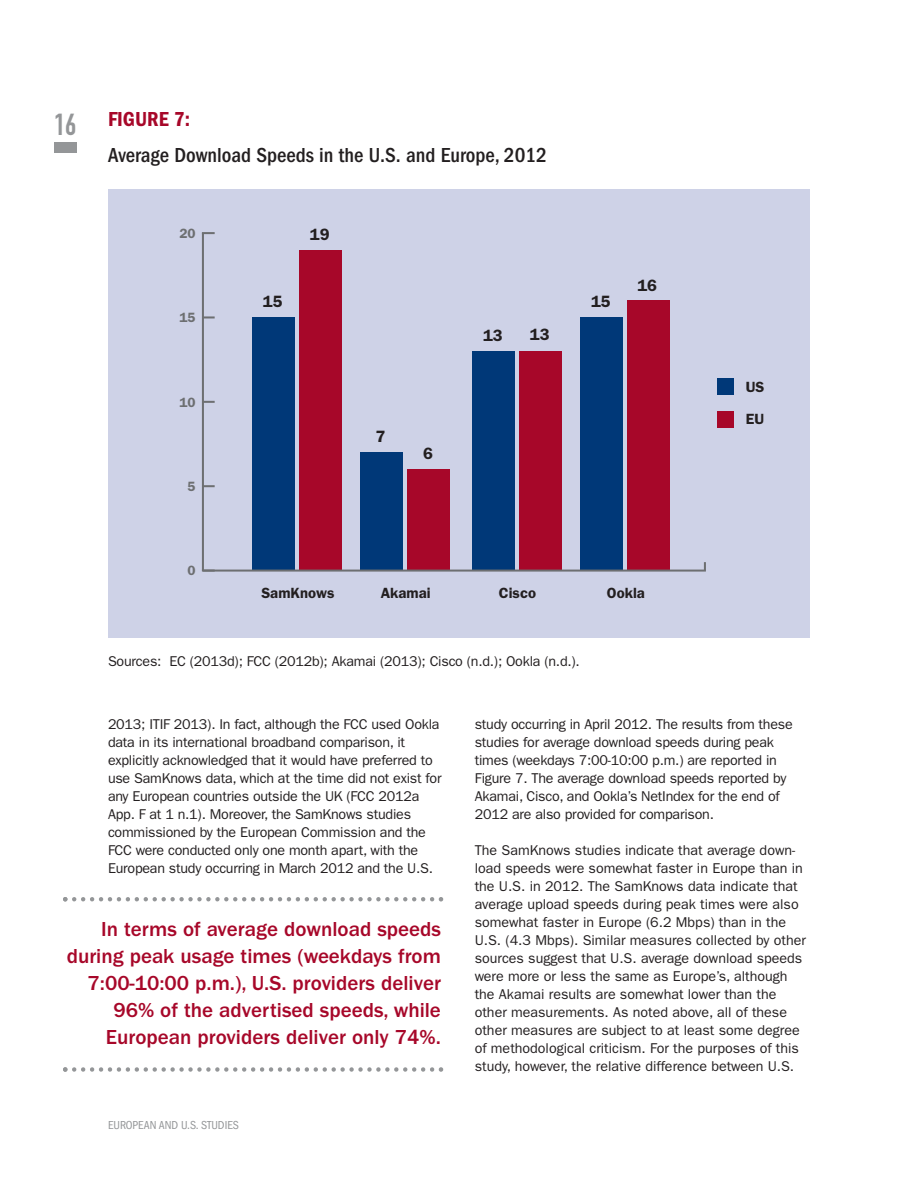
<style>
.page{position:relative;width:918px;height:1188px;background:#fff}
.page>*{position:absolute;margin:0;border:0;box-sizing:border-box;transform-origin:0 0}
.t1{font:700 30px "DIN Condensed";color:#949698}
.t2{font:500 21px/27px "Franklin Gothic";color:#a70729;text-align:right}
.t3{font:500 condensed 21px "Franklin Gothic";color:#231f20}
.t4{font:600 condensed 21px "Franklin Gothic";color:#a70729}
.t5{font:600 16.5px "Franklin Gothic";color:#231f20}
.t6{font:600 14.85px/32.4px "Franklin Gothic";color:#231f20}
.t7{font:14.25px/18px "Franklin Gothic";letter-spacing:-.015em;color:#231f20}
.t8{font:600 13.5px "Franklin Gothic";color:#6d6f71}
.t9{font:condensed 12px "Franklin Gothic";color:#949698}
</style>
<div class="page">
<div style="left:108px;top:189px;width:702px;height:448px;background:#ced2e7"></div>
<div style="left:628px;top:300px;width:42px;height:270px;background:#a70729"></div>
<div style="left:581px;top:317px;width:42px;height:253px;background:#003878"></div>
<div style="left:520px;top:351px;width:42px;height:219px;background:#a70729"></div>
<div style="left:473px;top:351px;width:42px;height:219px;background:#003878"></div>
<div style="left:407px;top:469px;width:43px;height:101px;background:#a70729"></div>
<div style="left:360px;top:452px;width:43px;height:118px;background:#003878"></div>
<div style="left:299px;top:250px;width:43px;height:320px;background:#a70729"></div>
<div style="left:252px;top:317px;width:43px;height:253px;background:#003878"></div>
<hr style="left:202px;top:570px;width:504px;height:2px;background:#6d6f71">
<svg style="left:704px;top:562px;width:2px;height:8px"></svg>
<hr style="left:202px;top:233px;width:2px;height:338px;background:#6d6f71">
<svg style="left:204px;top:316px;width:11px;height:2px"></svg>
<svg style="left:202px;top:232px;width:13px;height:2px"></svg>
<svg style="left:204px;top:485px;width:11px;height:2px"></svg>
<svg style="left:203px;top:571px;width:12px;height:1px"></svg>
<div style="left:718px;top:379px;width:16px;height:16px;background:#003878"></div>
<div style="left:718px;top:411px;width:16px;height:16px;background:#a70729"></div>
<svg style="left:204px;top:401px;width:11px;height:2px"></svg>
<svg style="left:63px;top:1067px;width:380px;height:5px"></svg>
<svg style="left:63px;top:897px;width:380px;height:5px"></svg>
<div style="left:54px;top:143px;width:23px;height:10px;background:#949698"></div>
<h1 class="t1" style="left:54px;top:107px;width:24px">16</h1>
<h2 class="t4" style="left:108px;top:112px;width:84px">FIGURE 7:</h2>
<h2 class="t3" style="left:108px;top:148px;width:440px">Average Download Speeds in the U.S. and Europe, 2012</h2>
<p class="t8" style="left:179px;top:229px;width:18px">20</p>
<p class="t8" style="left:179px;top:313px;width:18px">15</p>
<p class="t8" style="left:179px;top:397px;width:18px">10</p>
<p class="t8" style="left:187px;top:482px;width:10px">5</p>
<p class="t8" style="left:187px;top:566px;width:10px">0</p>
<p class="t5" style="left:263px;top:296px;width:21px">15</p>
<p class="t5" style="left:310px;top:229px;width:21px">19</p>
<p class="t5" style="left:376px;top:431px;width:11px">7</p>
<p class="t5" style="left:423px;top:447px;width:11px">6</p>
<p class="t5" style="left:483px;top:330px;width:21px">13</p>
<p class="t5" style="left:530px;top:329px;width:21px">13</p>
<p class="t5" style="left:591px;top:296px;width:21px">15</p>
<p class="t5" style="left:637px;top:279px;width:21px">16</p>
<p class="t6" style="left:261px;top:578px;width:75px">SamKnows</p>
<p class="t6" style="left:381px;top:578px;width:51px">Akamai</p>
<p class="t6" style="left:499px;top:578px;width:39px">Cisco</p>
<p class="t6" style="left:607px;top:578px;width:40px">Ookla</p>
<p class="t7" style="left:108px;top:653px;width:473px">Sources: EC (2013d); FCC (2012b); Akamai (2013); Cisco (n.d.); Ookla (n.d.).</p>
<p class="t6" style="left:746px;top:372px;width:20px">US<br>EU</p>
<p class="t7" style="left:108px;top:716px;width:335px">2013; ITIF 2013). In fact, although the FCC used Ookla data in its international broadband comparison, it explicitly acknowledged that it would have preferred to use SamKnows data, which at the time did not exist for any European countries outside the UK (FCC 2012a App. F at 1 n.1). Moreover, the SamKnows studies commissioned by the European Commission and the FCC were conducted only one month apart, with the European study occurring in March 2012 and the U.S.</p>
<p class="t7" style="left:475px;top:716px;width:320px">study occurring in April 2012. The results from these studies for average download speeds during peak times (weekdays 7:00-10:00 p.m.) are reported in Figure 7. The average download speeds reported by Akamai, Cisco, and Ookla’s NetIndex for the end of 2012 are also provided for comparison.</p>
<p class="t7" style="left:475px;top:842px;width:333px">The SamKnows studies indicate that average down&shy;load speeds were somewhat faster in Europe than in the U.S. in 2012. The SamKnows data indicate that average upload speeds during peak times were also somewhat faster in Europe (6.2 Mbps) than in the U.S. (4.3 Mbps). Similar measures collected by other sources suggest that U.S. average download speeds were more or less the same as Europe’s, although the Akamai results are somewhat lower than the other measurements. As noted above, all of these other measures are subject to at least some degree of methodological criticism. For the purposes of this study, however, the relative difference between U.S.</p>
<h2 class="t2" style="left:67px;top:917px;width:376px">In terms of average download speeds during peak usage times (weekdays from 7:00-10:00 p.m.), U.S. providers deliver 96% of the advertised speeds, while European providers deliver only 74%.</h2>
<p class="t9" style="left:108px;top:1121px;width:133px">EUROPEAN AND U.S. STUDIES</p>
</div>
